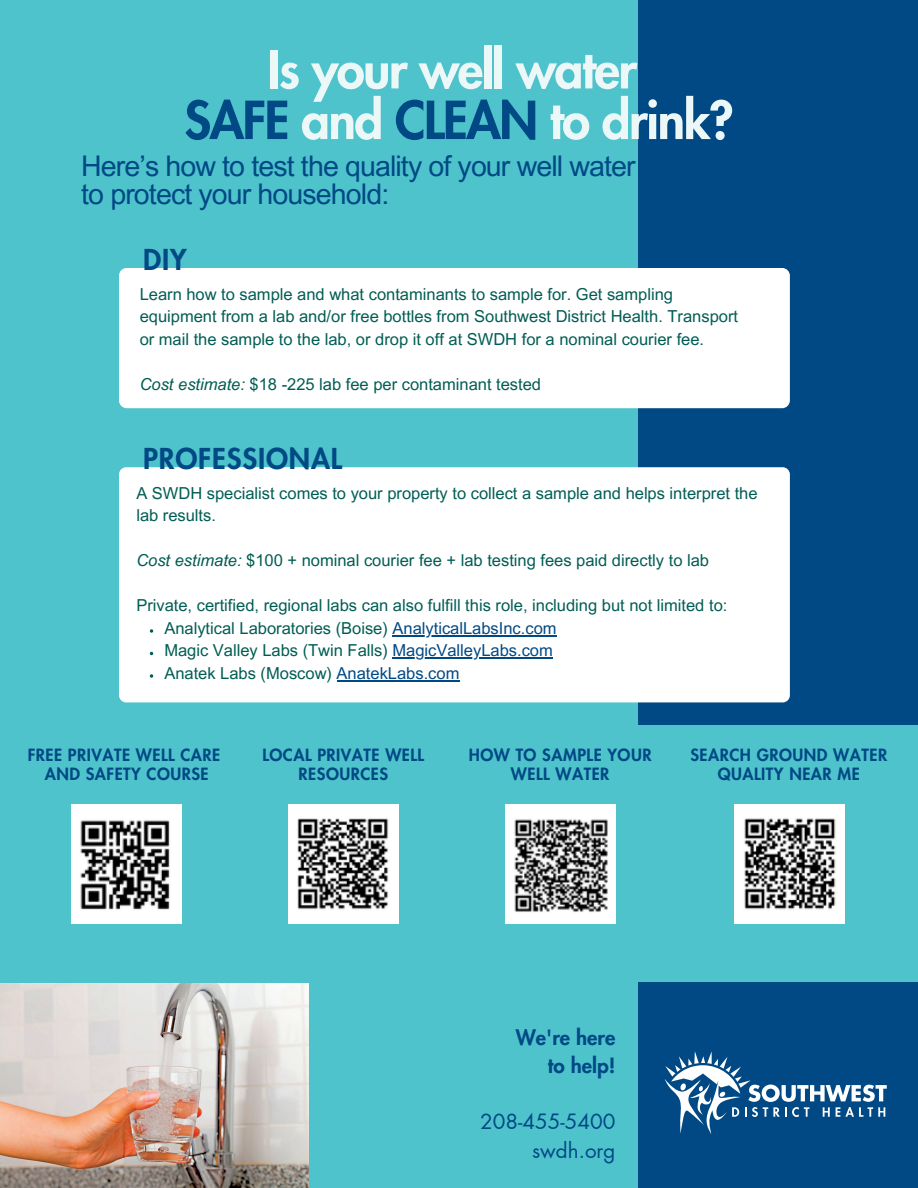
<style>
.page{position:relative;width:918px;height:1188px;background:#4fc3cc}
.page>*{position:absolute;margin:0;border:0;box-sizing:border-box;transform-origin:0 0}
.t1{font:800 51px "Futura LT Pro";letter-spacing:-.03em;color:#ecf7f7}
.t2{font:28.5px "Arial MT Pro";letter-spacing:-.03em;color:#004985}
.t3{font:800 28.2px "Futura LT Pro";letter-spacing:.03em;color:#004985}
.t4{font:20.55px "Futura LT Pro";color:#004985}
.t5{font:800 20.55px "Futura LT Pro";color:#004985}
.t6{font:16.5px/22.5px "Arial MT Pro";color:#015d54}
.t7{font:800 16.5px/19.2px "Futura LT Pro";letter-spacing:.03em;color:#004985;text-align:center}
.s1{color:#004985}
.s2{font-style:italic}
</style>
<div class="page">
<div style="left:638px;top:0;width:280px;height:725px;background:#004985"></div>
<div style="left:119px;top:268px;width:671px;height:140px;background:#fff;border-radius:8px"></div>
<div style="left:119px;top:467px;width:671px;height:235px;background:#fff;border-radius:7px"></div>
<div style="left:71px;top:804px;width:111px;height:120px;background:#fff"></div>
<div style="left:638px;top:982px;width:280px;height:206px;background:#004985"></div>
<div style="left:288px;top:804px;width:111px;height:120px;background:#fff"></div>
<div style="left:505px;top:804px;width:110px;height:120px;background:#fff"></div>
<div style="left:734px;top:804px;width:110px;height:120px;background:#fff"></div>
<img style="left:80px;top:820px;width:90px;height:90px">
<img style="left:514px;top:815px;width:102px;height:105px">
<img style="left:297px;top:818px;width:92px;height:92px">
<img style="left:744px;top:818px;width:92px;height:92px">
<svg style="left:665px;top:1051px;width:222px;height:83px"></svg>
<img style="left:0;top:984px;width:308px;height:204px">
<svg style="left:150px;top:629px;width:3px;height:4px"></svg>
<hr style="left:393px;top:635px;width:164px;height:1px;background:#004985">
<hr style="left:393px;top:657px;width:160px;height:2px;background:#004985">
<svg style="left:150px;top:674px;width:3px;height:4px"></svg>
<hr style="left:337px;top:680px;width:122px;height:1px;background:#004985">
<p class="t1" style="left:268px;top:46px;width:371px">Is your well water</p>
<p class="t1" style="left:184px;top:97px;width:551px"><span class="s1">SAFE</span> and <span class="s1">CLEAN</span> to drink?</p>
<p class="t2" style="left:81px;top:156px;width:556px">Here’s how to test the quality of your well water</p>
<p class="t2" style="left:81px;top:184px;width:310px">to protect your household:</p>
<p class="t3" style="left:143px;top:246px;width:45px">DIY</p>
<p class="t6" style="left:140px;top:285px;width:600px">Learn how to sample and what contaminants to sample for. Get sampling equipment from a lab and/or free bottles from Southwest District Health. Transport or mail the sample to the lab, or drop it off at SWDH for a nominal courier fee.</p>
<p class="t6" style="left:140px;top:375px;width:403px"><span class="s2">Cost estimate:</span> $18 -225 lab fee per contaminant tested</p>
<p class="t3" style="left:143px;top:446px;width:201px">PROFESSIONAL</p>
<p class="t6" style="left:136px;top:484px;width:623px">A SWDH specialist comes to your property to collect a sample and helps interpret the lab results.</p>
<p class="t6" style="left:136px;top:551px;width:574px"><span class="s2">Cost estimate:</span> $100 + nominal courier fee + lab testing fees paid directly to lab</p>
<p class="t6" style="left:136px;top:596px;width:593px">Private, certified, regional labs can also fulfill this role, including but not limited to:</p>
<p class="t6" style="left:164px;top:619px;width:394px">Analytical Laboratories (Boise) <span class="s1">AnalyticalLabsInc.com</span></p>
<p class="t6" style="left:164px;top:641px;width:390px">Magic Valley Labs (Twin Falls) <span class="s1">MagicValleyLabs.com</span></p>
<p class="t6" style="left:164px;top:664px;width:297px">Anatek Labs (Moscow) <span class="s1">AnatekLabs.com</span></p>
<p class="t7" style="left:28px;top:746px;width:194px">FREE PRIVATE WELL CARE</p>
<p class="t7" style="left:45px;top:765px;width:165px">AND SAFETY COURSE</p>
<p class="t7" style="left:262px;top:746px;width:163px">LOCAL PRIVATE WELL<br>RESOURCES</p>
<p class="t7" style="left:469px;top:746px;width:184px">HOW TO SAMPLE YOUR<br>WELL WATER</p>
<p class="t7" style="left:690px;top:746px;width:198px">SEARCH GROUND WATER<br>QUALITY NEAR ME</p>
<p class="t5" style="left:516px;top:1028px;width:101px">We're here</p>
<p class="t5" style="left:548px;top:1056px;width:69px">to help!</p>
<p class="t4" style="left:480px;top:1112px;width:137px">208-455-5400</p>
<p class="t4" style="left:532px;top:1141px;width:85px">swdh.org</p>
</div>
